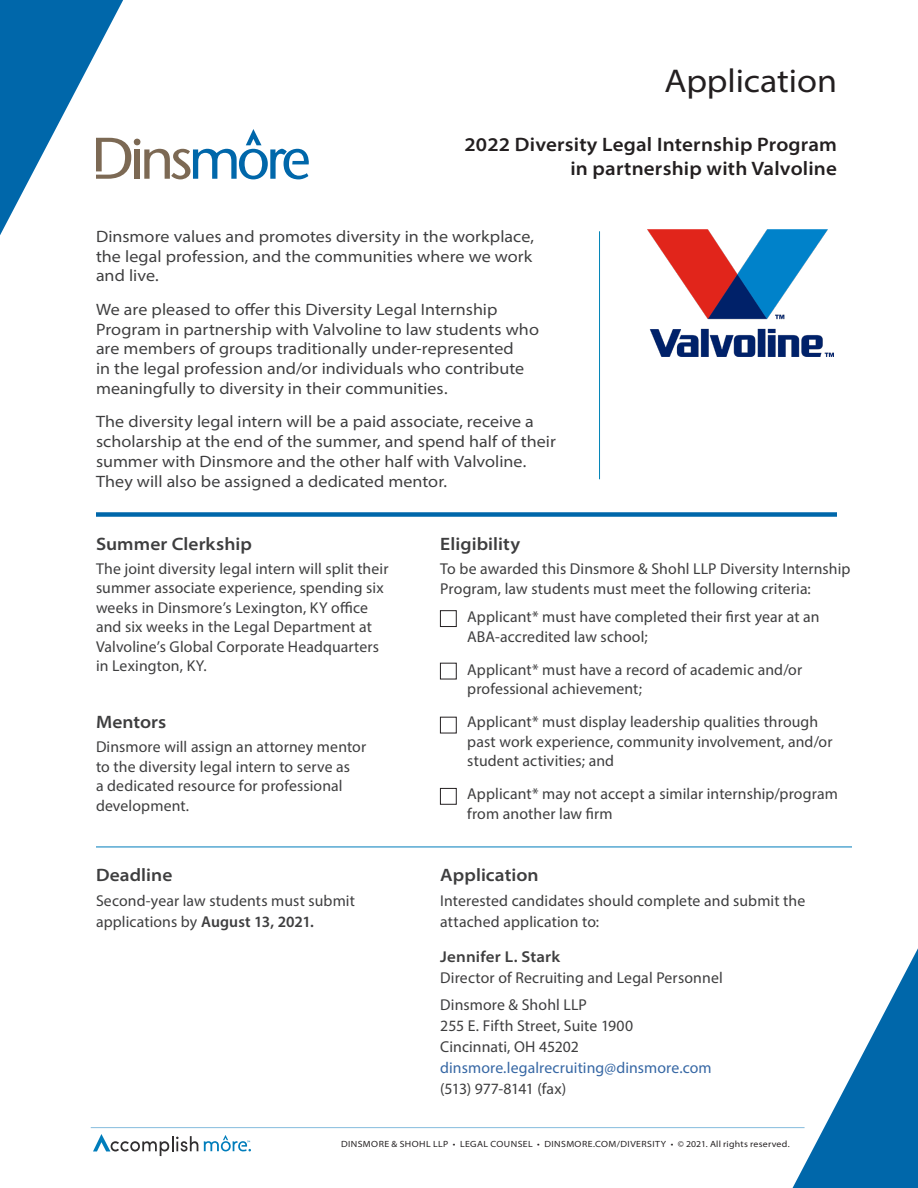
<style>
.page{position:relative;width:918px;height:1188px;background:#fff}
.page>*{position:absolute;margin:0;border:0;box-sizing:border-box;transform-origin:0 0}
.t1{font:semi-expanded 33px "Myriad Pro";color:#231f20}
.t2{font:600 semi-expanded 19.5px/24px "Myriad Pro";letter-spacing:.01em;color:#231f20;text-align:right}
.t3{font:600 semi-expanded 18px "Myriad Pro";letter-spacing:.005em;color:#3e3e3f}
.t4{font:semi-expanded 16.5px/19.8px "Myriad Pro";color:#3e3e3f}
.t5{font:15.75px/19.5px "Myriad Pro";letter-spacing:.005em;color:#3e3e3f}
.t6{font:15.75px "Myriad Pro";letter-spacing:.005em;color:#3667a4}
.t7{font:15.75px "Myriad Pro";letter-spacing:-.035em;color:#3e3e3f}
.t8{font:semi-expanded 9px "Myriad Pro";letter-spacing:.045em;color:#231f20}
.s1{font-weight:600}
.s2{font-weight:600;font-stretch:semi-expanded}
</style>
<div class="page">
<hr style="left:91px;top:1127px;width:714px;height:1px;background:#86bcdd">
<svg style="left:93px;top:1134px;width:105px;height:22px"></svg>
<svg style="left:204px;top:1135px;width:47px;height:16px"></svg>
<svg style="left:793px;top:948px;width:125px;height:240px"></svg>
<svg style="left:0;top:0;width:309px;height:235px"></svg>
<div style="left:440px;top:611px;width:16px;height:16px;border:1px solid #231f20"></div>
<div style="left:440px;top:663px;width:16px;height:16px;border:1px solid #231f20"></div>
<div style="left:440px;top:717px;width:16px;height:16px;border:1px solid #231f20"></div>
<div style="left:440px;top:788px;width:16px;height:16px;border:1px solid #231f20"></div>
<div style="left:96px;top:512px;width:741px;height:5px;background:#0067aa"></div>
<hr style="left:96px;top:847px;width:756px;height:1px;background:#007dbb">
<hr style="left:599px;top:231px;width:1px;height:248px;background:#0084b7">
<img style="left:648px;top:230px;width:186px;height:127px">
<h1 class="t1" style="left:664px;top:61px;width:174px">Application</h1>
<p class="t2" style="left:464px;top:132px;width:374px">2022 Diversity Legal Internship Program in partnership with Valvoline</p>
<p class="t4" style="left:96px;top:226px;width:439px;text-align:justify">Dinsmore values and promotes diversity in the workplace, the legal profession, and the communities where we work and live.</p>
<p class="t4" style="left:96px;top:299px;width:444px">We are pleased to offer this Diversity Legal Internship Program in partnership with Valvoline to law students who are members of groups traditionally under-represented<br>in the legal profession and/or individuals who contribute meaningfully to diversity in their communities.</p>
<p class="t4" style="left:96px;top:411px;width:461px">The diversity legal intern will be a paid associate, receive a scholarship at the end of the summer, and spend half of their summer with Dinsmore and the other half with Valvoline.<br>They will also be assigned a dedicated mentor.</p>
<p class="t3" style="left:96px;top:532px;width:157px">Summer Clerkship</p>
<p class="t5" style="left:96px;top:558px;width:294px">The joint diversity legal intern will split their summer associate experience, spending six weeks in Dinsmore’s Lexington, KY office and six weeks in the Legal Department at Valvoline’s Global Corporate Headquarters in Lexington, KY.</p>
<p class="t3" style="left:96px;top:711px;width:72px">Mentors</p>
<p class="t5" style="left:96px;top:737px;width:272px">Dinsmore will assign an attorney mentor to the diversity legal intern to serve as<br>a dedicated resource for professional development.</p>
<p class="t3" style="left:96px;top:863px;width:78px">Deadline</p>
<p class="t5" style="left:96px;top:890px;width:260px;line-height:21px">Second-year law students must submit applications by <span class="s1">August 13, 2021.</span></p>
<p class="t3" style="left:440px;top:532px;width:81px">Eligibility</p>
<p class="t5" style="left:440px;top:558px;width:412px">To be awarded this Dinsmore &amp; Shohl LLP Diversity Internship<br>Program, law students must meet the following criteria:</p>
<p class="t5" style="left:467px;top:607px;width:354px">Applicant* must have completed their first year at an<br>ABA-accredited law school;</p>
<p class="t5" style="left:467px;top:659px;width:337px">Applicant* must have a record of academic and/or professional achievement;</p>
<p class="t5" style="left:467px;top:712px;width:367px">Applicant* must display leadership qualities through past work experience, community involvement, and/or student activities; and</p>
<p class="t5" style="left:467px;top:784px;width:372px">Applicant* may not accept a similar internship/program from another law firm</p>
<p class="t3" style="left:440px;top:863px;width:100px">Application</p>
<p class="t5" style="left:440px;top:890px;width:367px;line-height:21px">Interested candidates should complete and submit the attached application to:</p>
<p class="t5" style="left:440px;top:945px;width:284px;line-height:21px"><span class="s2">Jennifer L. Stark<br></span>Director of Recruiting and Legal Personnel</p>
<p class="t5" style="left:440px;top:994px;width:194px;line-height:21px">Dinsmore &amp; Shohl LLP<br>255 E. Fifth Street, Suite 1900<br>Cincinnati, OH 45202</p>
<p class="t6" style="left:440px;top:1058px;width:273px">dinsmore.legalrecruiting@dinsmore.com</p>
<p class="t7" style="left:440px;top:1079px;width:128px">(513) 977-8141 (fax)</p>
<p class="t8" style="left:341px;top:1139px;width:450px">DINSMORE &amp; SHOHL LLP • LEGAL COUNSEL • DINSMORE.COM/DIVERSITY • © 2021. All rights reserved.</p>
</div>
